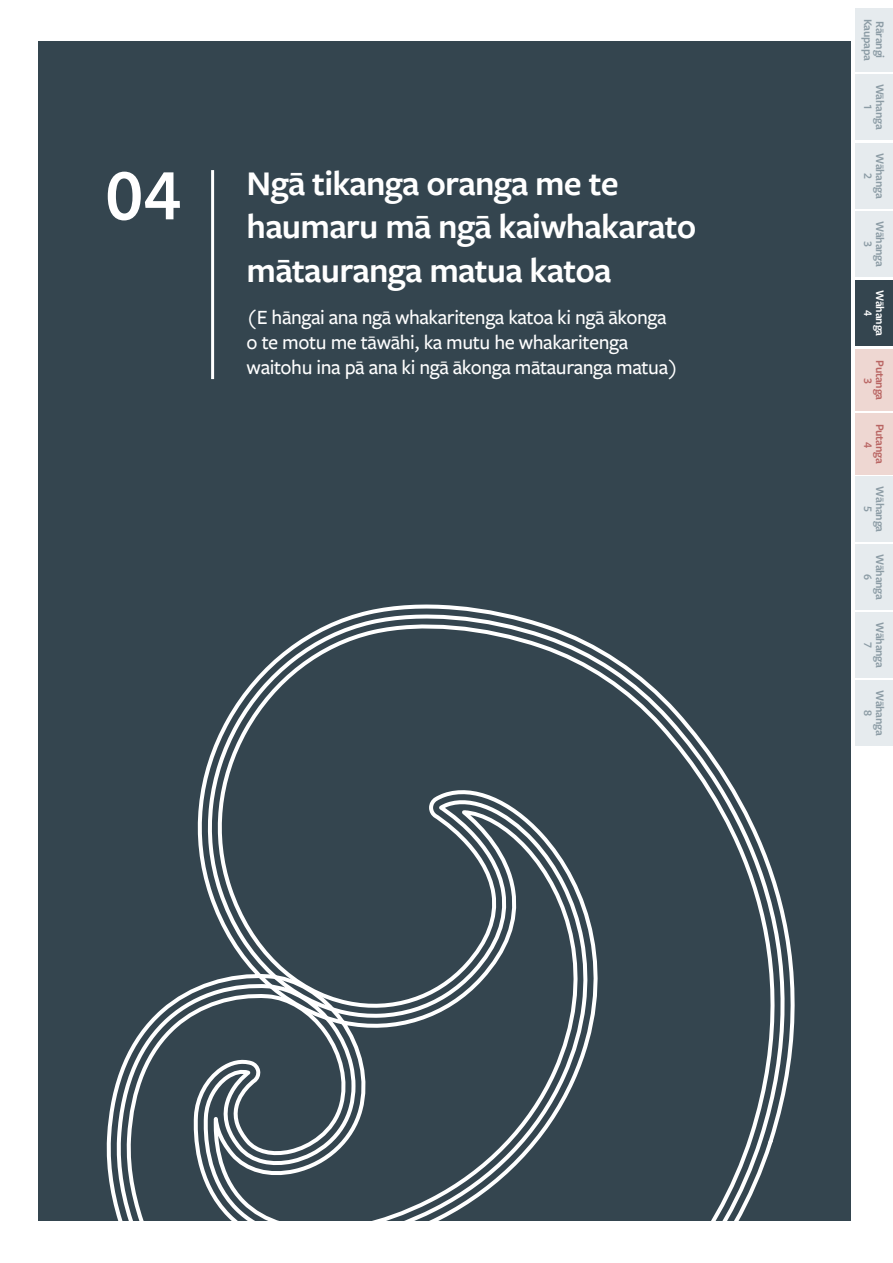
<style>
.page{position:relative;width:893px;height:1263px;background:#fff}
.page>*{position:absolute;margin:0;border:0;box-sizing:border-box;transform-origin:0 0}
.t1{font:600 75px "Freight Sans Pro";color:#fff}
.t2{font:600 36px/43.2px "Freight Sans Pro";letter-spacing:-.02em;color:#fff}
.t3{font:500 21px/25.2px "Freight Sans Pro";letter-spacing:-.02em;color:#fff}
.t4{font:600 12px/12px "Freight Sans Pro";letter-spacing:-.02em;color:#8c9ca5;text-align:center}
.t5{font:600 12px/12px "Freight Sans Pro";letter-spacing:-.02em;color:#b96563;text-align:center}
.t6{font:600 12px/12px "Freight Sans Pro";letter-spacing:-.02em;color:#fff;text-align:center}
</style>
<div class="page">
<div style="left:38px;top:42px;width:812px;height:1179px;background:#34454f"></div>
<svg style="left:106px;top:616px;width:689px;height:605px"></svg>
<div style="left:856px;top:349px;width:37px;height:62px;background:#eed7d2"></div>
<div style="left:856px;top:413px;width:37px;height:61px;background:#eed7d2"></div>
<div style="left:856px;top:8px;width:37px;height:64px;background:#e6ebee"></div>
<div style="left:856px;top:74px;width:37px;height:66px;background:#e6ebee"></div>
<div style="left:856px;top:143px;width:37px;height:66px;background:#e6ebee"></div>
<div style="left:856px;top:211px;width:37px;height:66px;background:#e6ebee"></div>
<div style="left:856px;top:280px;width:37px;height:66px;background:#34454f"></div>
<div style="left:856px;top:476px;width:37px;height:66px;background:#e6ebee"></div>
<div style="left:856px;top:544px;width:37px;height:66px;background:#e6ebee"></div>
<div style="left:856px;top:680px;width:37px;height:66px;background:#e6ebee"></div>
<div style="left:856px;top:612px;width:37px;height:66px;background:#e6ebee"></div>
<hr style="left:211px;top:170px;width:3px;height:209px;background:#fff">
<h1 class="t1" style="left:105px;top:144px;width:77px">04</h1>
<h2 class="t2" style="left:247px;top:160px;width:451px">Ngā tikanga oranga me te haumaru mā ngā kaiwhakarato mātauranga matua katoa</h2>
<p class="t3" style="left:247px;top:304px;width:433px">(E hāngai ana ngā whakaritenga katoa ki ngā ākonga o te motu me tāwāhi, ka mutu he whakaritenga waitohu ina pā ana ki ngā ākonga mātauranga matua)</p>
<p class="t4" style="left:874px;top:19px;width:44px;rotate:90deg">Kaupapa</p>
<p class="t4" style="left:886px;top:21px;width:39px;rotate:90deg">Rārangi</p>
<p class="t4" style="left:886px;top:84px;width:47px;rotate:90deg">Wāhanga<br>1</p>
<p class="t4" style="left:886px;top:153px;width:47px;rotate:90deg">Wāhanga<br>2</p>
<p class="t4" style="left:886px;top:221px;width:47px;rotate:90deg">Wāhanga<br>3</p>
<p class="t6" style="left:886px;top:290px;width:47px;rotate:90deg">Wāhanga<br>4</p>
<p class="t5" style="left:886px;top:360px;width:42px;rotate:90deg">Putanga<br>3</p>
<p class="t5" style="left:886px;top:423px;width:42px;rotate:90deg">Putanga<br>4</p>
<p class="t4" style="left:886px;top:486px;width:47px;rotate:90deg">Wāhanga<br>5</p>
<p class="t4" style="left:886px;top:554px;width:47px;rotate:90deg">Wāhanga<br>6</p>
<p class="t4" style="left:886px;top:622px;width:47px;rotate:90deg">Wāhanga<br>7</p>
<p class="t4" style="left:886px;top:690px;width:47px;rotate:90deg">Wāhanga<br>8</p>
</div>
